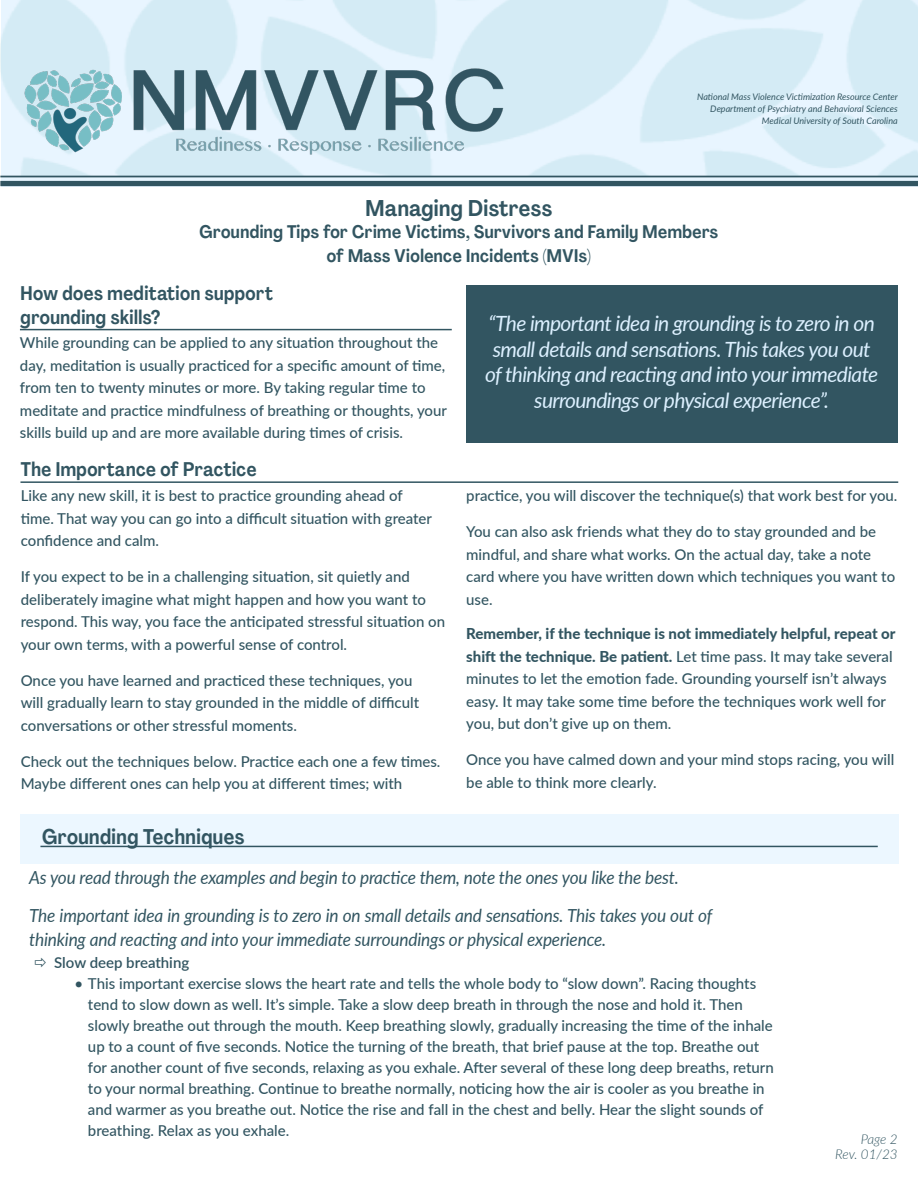
<style>
.page{position:relative;width:918px;height:1188px;background:#fff}
.page>*{position:absolute;margin:0;border:0;box-sizing:border-box;transform-origin:0 0}
.Tip_Sheet_Title{font:700 22.5px "Agrandir Text";letter-spacing:-.01em;color:#325561;scale:.96 1}
.t1{font:italic 21px/25.5px "Lato";letter-spacing:-.03em;color:#dcf0ff;text-align:center}
.Sections{font:700 21px "Agrandir Text";letter-spacing:-.01em;color:#325561;scale:.95 1}
.Sections-2{font:700 19.5px/24px "Agrandir Text";letter-spacing:-.01em;color:#325561;scale:.95 1}
.Sub_Header{font:italic 18px/24px "Lato";letter-spacing:-.01em;color:#325561;scale:.96 1}
.Tip_Sheet_Title-2{font:700 18px/24px "Agrandir Text";letter-spacing:-.01em;color:#325561;text-align:center;scale:.96 1}
.Tip_Sheet_Body_Copy{font:500 15px/22.5px "Lato";color:#325561}
.t2{font:600 15px "Lato";color:#325561}
.Tip_Sheet_Body_Copy-2{font:italic 300 13.5px "Lato";letter-spacing:-.005em;color:#325561}
.t3{font:italic 9px "Lato";color:#325561}
.s1{font-weight:800}
</style>
<div class="page">
<div style="left:2px;top:0;width:916px;height:186px;background:linear-gradient(to right,#deedf7,#deecf6)"></div>
<img style="left:0;top:0;width:918px;height:176px">
<img style="left:20px;top:51px;width:497px;height:109px">
<hr style="left:0;top:176px;width:918px;height:1px;background:#325561">
<div style="left:0;top:181px;width:918px;height:5px;background:#325561"></div>
<hr style="left:20px;top:329px;width:432px;height:1px;background:#325561">
<hr style="left:20px;top:481px;width:878px;height:2px;background:#325561">
<div style="left:466px;top:285px;width:432px;height:158px;background:#325561"></div>
<div style="left:20px;top:814px;width:878px;height:50px;background:#ecf7ff"></div>
<hr style="left:40px;top:846px;width:838px;height:1px;background:#325561">
<p class="t3" style="left:697px;top:90px;width:202px">National Mass Violence Victimization Resource Center</p>
<p class="t3" style="left:710px;top:102px;width:189px">Department of Psychiatry and Behavioral Sciences</p>
<p class="t3" style="left:762px;top:114px;width:137px">Medical University of South Carolina</p>
<p class="Tip_Sheet_Title" style="left:365px;top:194px;width:197px">Managing Distress</p>
<p class="Tip_Sheet_Title-2" style="left:199px;top:220px;width:542px">Grounding Tips for Crime Victims, Survivors and Family Members of Mass Violence Incidents (MVIs)</p>
<p class="Sections-2" style="left:20px;top:281px;width:268px">How does meditation support grounding skills?</p>
<p class="Tip_Sheet_Body_Copy" style="left:20px;top:331px;width:429px">While grounding can be applied to any situation throughout the day, meditation is usually practiced for a specific amount of time, from ten to twenty minutes or more. By taking regular time to meditate and practice mindfulness of breathing or thoughts, your skills build up and are more available during times of crisis.</p>
<p class="Sections-2" style="left:20px;top:457px;width:250px">The Importance of Practice</p>
<p class="Tip_Sheet_Body_Copy" style="left:21px;top:484px;width:413px">Like any new skill, it is best to practice grounding ahead of time. That way you can go into a difficult situation with greater confidence and calm.</p>
<p class="Tip_Sheet_Body_Copy" style="left:21px;top:565px;width:426px">If you expect to be in a challenging situation, sit quietly and deliberately imagine what might happen and how you want to respond. This way, you face the anticipated stressful situation on your own terms, with a powerful sense of control.</p>
<p class="Tip_Sheet_Body_Copy" style="left:21px;top:669px;width:400px">Once you have learned and practiced these techniques, you will gradually learn to stay grounded in the middle of difficult conversations or other stressful moments.</p>
<p class="Tip_Sheet_Body_Copy" style="left:21px;top:750px;width:421px">Check out the techniques below. Practice each one a few times.<br>Maybe different ones can help you at different times; with</p>
<p class="t1" style="left:485px;top:310px;width:395px">“The important idea in grounding is to zero in on small details and sensations. This takes you out of thinking and reacting and into your immediate surroundings or physical experience”.</p>
<p class="Tip_Sheet_Body_Copy" style="left:466px;top:484px;width:433px">practice, you will discover the technique(s) that work best for you.</p>
<p class="Tip_Sheet_Body_Copy" style="left:466px;top:520px;width:430px">You can also ask friends what they do to stay grounded and be mindful, and share what works. On the actual day, take a note card where you have written down which techniques you want to use.</p>
<p class="Tip_Sheet_Body_Copy" style="left:466px;top:622px;width:431px"><span class="s1">Remember, if the technique is not immediately helpful, repeat or shift the technique. Be patient.</span> Let time pass. It may take several minutes to let the emotion fade. Grounding yourself isn’t always easy. It may take some time before the techniques work well for you, but don’t give up on them.</p>
<p class="Tip_Sheet_Body_Copy" style="left:466px;top:748px;width:430px">Once you have calmed down and your mind stops racing, you will be able to think more clearly.</p>
<p class="Sections" style="left:42px;top:824px;width:215px">Grounding Techniques</p>
<p class="Sub_Header" style="left:29px;top:865px;width:678px">As you read through the examples and begin to practice them, note the ones you like the best.</p>
<p class="Sub_Header" style="left:29px;top:903px;width:713px">The important idea in grounding is to zero in on small details and sensations. This takes you out of thinking and reacting and into your immediate surroundings or physical experience.</p>
<p class="t2" style="left:54px;top:952px;width:137px">Slow deep breathing</p>
<p class="Tip_Sheet_Body_Copy" style="left:88px;top:973px;width:687px;line-height:21px;text-indent:-14px">• This important exercise slows the heart rate and tells the whole body to “slow down”. Racing thoughts tend to slow down as well. It’s simple. Take a slow deep breath in through the nose and hold it. Then slowly breathe out through the mouth. Keep breathing slowly, gradually increasing the time of the inhale up to a count of five seconds. Notice the turning of the breath, that brief pause at the top. Breathe out for another count of five seconds, relaxing as you exhale. After several of these long deep breaths, return to your normal breathing. Continue to breathe normally, noticing how the air is cooler as you breathe in and warmer as you breathe out. Notice the rise and fall in the chest and belly. Hear the slight sounds of breathing. Relax as you exhale.</p>
<p class="Tip_Sheet_Body_Copy-2" style="left:861px;top:1130px;width:39px">Page 2</p>
<p class="Tip_Sheet_Body_Copy-2" style="left:835px;top:1145px;width:64px">Rev. 01/23</p>
</div>
